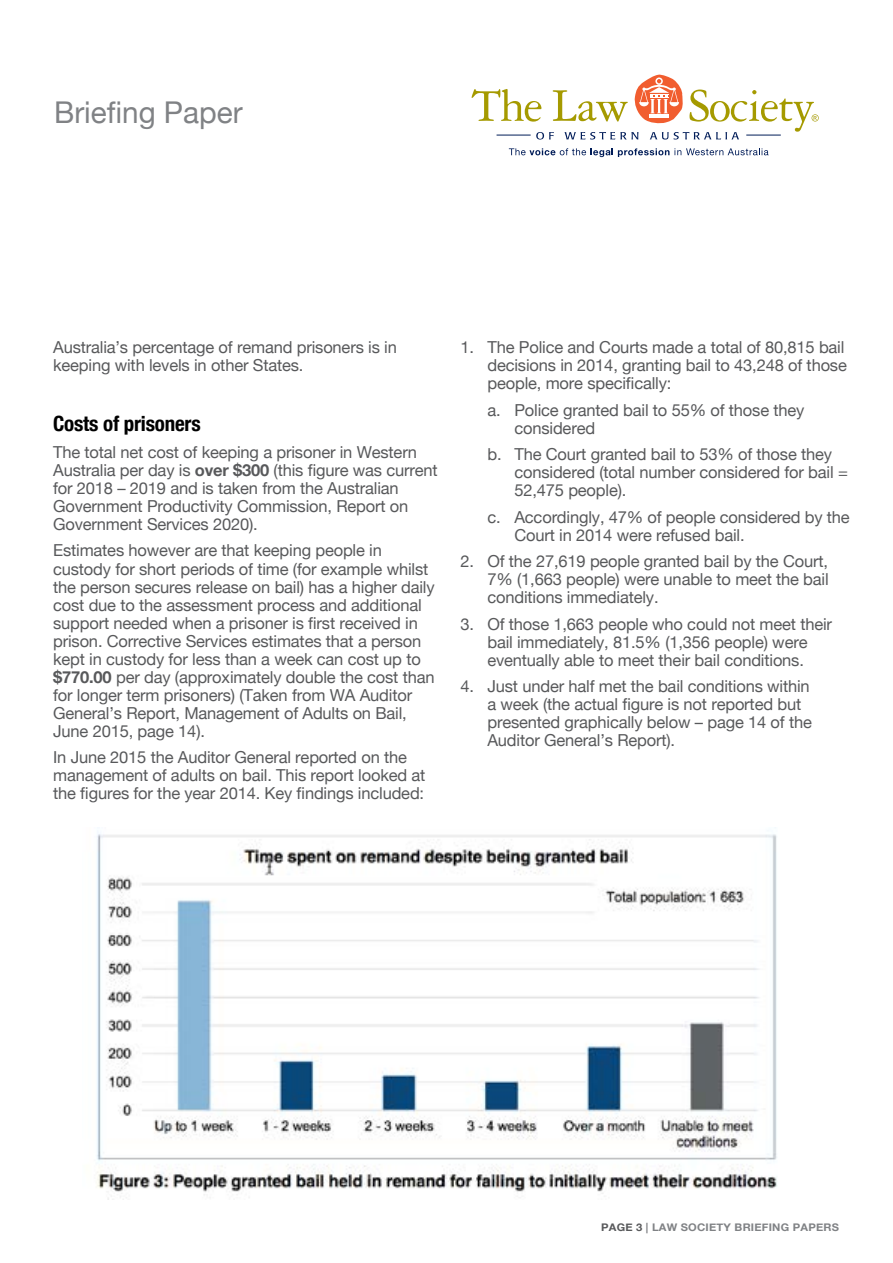
<style>
.page{position:relative;width:893px;height:1263px;background:#fff}
.page>*{position:absolute;margin:0;border:0;box-sizing:border-box;transform-origin:0 0}
.t1{font:30px "Helvetica Neue";color:#808285}
.t2{font:700 condensed 21px "Helvetica Neue";letter-spacing:-.01em;color:#000}
.t3{font:16.5px/18px "Helvetica Neue";letter-spacing:-.01em;color:#58595b}
.t4{font:700 10.5px "Helvetica Neue";letter-spacing:.02em;color:#808285;scale:1.06 1}
.t5{font:700 10.5px "Helvetica Neue";color:#58595b;scale:1.06 1}
.s1{font-weight:700}
.s2{color:#58595b}
</style>
<div class="page">
<svg style="left:509px;top:148px;width:259px;height:9px"></svg>
<svg style="left:472px;top:74px;width:347px;height:66px"></svg>
<img style="left:96px;top:827px;width:682px;height:372px">
<h1 class="t1" style="left:54px;top:95px;width:190px">Briefing Paper</h1>
<p class="t3" style="left:53px;top:338px;width:345px">Australia’s percentage of remand prisoners is in keeping with levels in other States.</p>
<p class="t2" style="left:53px;top:411px;width:149px">Costs of prisoners</p>
<p class="t3" style="left:53px;top:443px;width:386px">The total net cost of keeping a prisoner in Western Australia per day is <span class="s1">OVER $300</span> (this figure was current for 2018 – 2019 and is taken from the Australian Government Productivity Commission, Report on Government Services 2020).</p>
<p class="t3" style="left:53px;top:541px;width:383px">Estimates however are that keeping people in custody for short periods of time (for example whilst the person secures release on bail) has a higher daily cost due to the assessment process and additional support needed when a prisoner is first received in prison. Corrective Services estimates that a person kept in custody for less than a week can cost up to <span class="s1">$770.00</span> per day (approximately double the cost than for longer term prisoners) (Taken from WA Auditor General’s Report, Management of Adults on Bail, June 2015, page 14).</p>
<p class="t3" style="left:53px;top:748px;width:374px">In June 2015 the Auditor General reported on the management of adults on bail. This report looked at the figures for the year 2014. Key findings included:</p>
<p class="t3" style="left:487px;top:338px;width:361px;text-indent:-27px">1. The Police and Courts made a total of 80,815 bail decisions in 2014, granting bail to 43,248 of those people, more specifically:</p>
<p class="t3" style="left:514px;top:401px;width:292px;text-indent:-27px">a. Police granted bail to 55% of those they considered</p>
<p class="t3" style="left:514px;top:445px;width:335px;text-indent:-27px">b. The Court granted bail to 53% of those they considered (total number considered for bail =<br>52,475 people).</p>
<p class="t3" style="left:514px;top:508px;width:337px;text-indent:-27px">c. Accordingly, 47% of people considered by the<br>Court in 2014 were refused bail.</p>
<p class="t3" style="left:487px;top:552px;width:343px;text-align:justify;text-indent:-27px">2. Of the 27,619 people granted bail by the Court, 7% (1,663 people) were unable to meet the bail conditions immediately.</p>
<p class="t3" style="left:460px;top:615px;width:373px;text-align:center">3. Of those 1,663 people who could not meet their bail immediately, 81.5% (1,356 people) were eventually able to meet their bail conditions.</p>
<p class="t3" style="left:487px;top:677px;width:326px;text-indent:-27px">4. Just under half met the bail conditions within a week (the actual figure is not reported but presented graphically below – page 14 of the Auditor General’s Report).</p>
<p class="t5" style="left:601px;top:1220px;width:16px">PAGE</p>
<p class="t4" style="left:636px;top:1220px;width:192px"><span class="s2">3</span> | LAW SOCIETY BRIEFING PAPERS</p>
</div>
